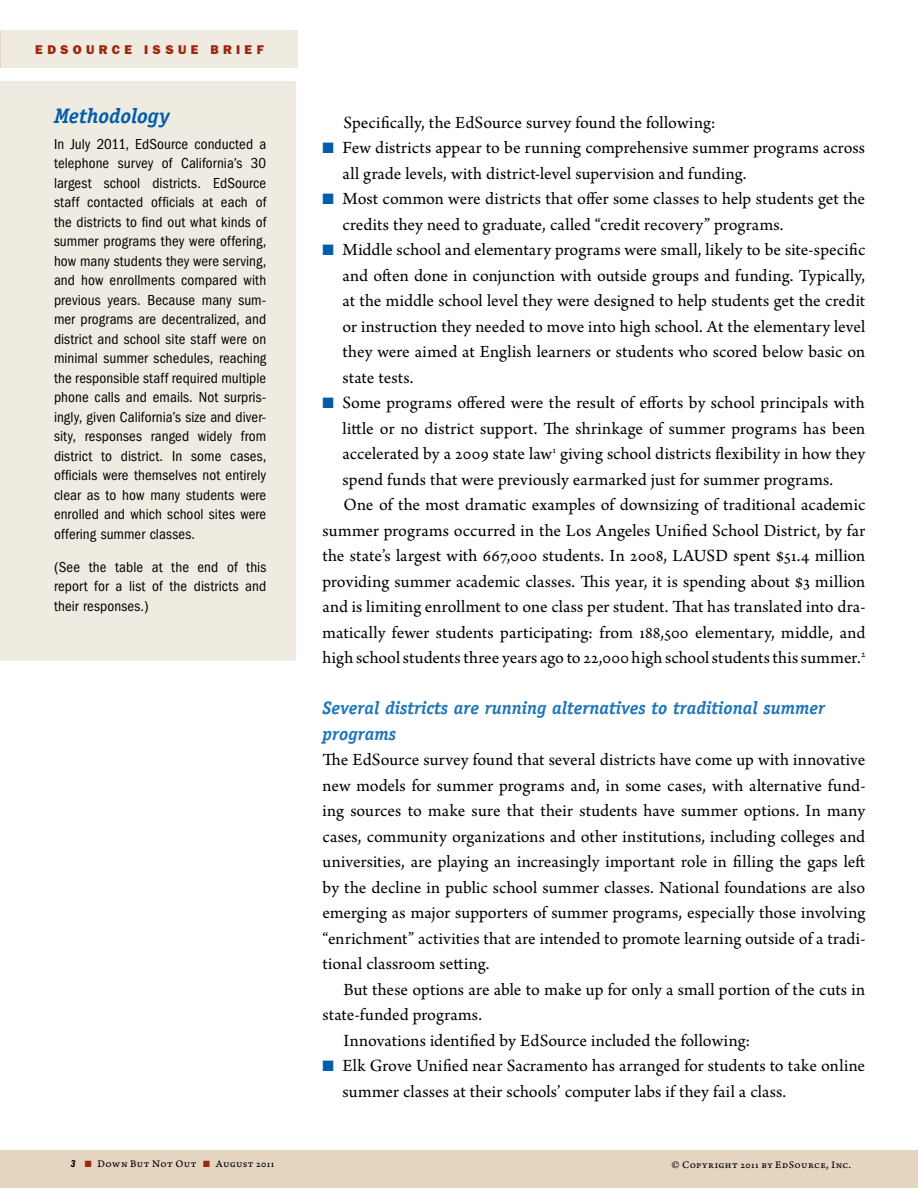
<style>
.page{position:relative;width:918px;height:1188px;background:#fff}
.page>*{position:absolute;margin:0;border:0;box-sizing:border-box;transform-origin:0 0}
.t1{font:italic 700 21px "Officina Serif";letter-spacing:-.005em;color:#005daa}
.t2{font:18px/25.5px "Arno Pro";letter-spacing:.005em;color:#000}
.t3{font:italic 700 18px/25.5px "Officina Serif";color:#1c75bc}
.t4{font:condensed 15px/19.5px "Franklin Gothic";letter-spacing:.005em;color:#000;text-align:justify}
.t5{font:800 12.75px "Franklin Gothic";letter-spacing:.335em;color:#9e280e}
.t6{font:10.5px "Arno Pro Caption";letter-spacing:.04em;color:#000}
.s1{color:#005daa}
.s2{font-family:"Franklin Gothic Demi Cmpr Ital"}
.s3{color:#9e280e}
</style>
<div class="page">
<div style="left:1px;top:30px;width:297px;height:38px;background:#efebe1"></div>
<div style="left:1px;top:1151px;width:917px;height:37px;background:#e3d5c0"></div>
<div style="left:0;top:81px;width:296px;height:580px;background:#efebe1"></div>
<p class="t5" style="left:35px;top:42px;width:230px">EDSOUR CE ISSUE BRIEF</p>
<p class="t5" style="left:49px;top:42px;width:200px">EDSOUR CE SUMMARY</p>
<p class="t1" style="left:54px;top:103px;width:117px">Methodology</p>
<p class="t4" style="left:54px;top:134px;width:214px">In July 2011, EdSource conducted a telephone survey of California’s 30 largest school districts. EdSource staff contacted officials at each of the districts to find out what kinds of summer programs they were offering, how many students they were serving, and how enrollments compared with previous years. Because many sum&shy;mer programs are decentralized, and district and school site staff were on minimal summer schedules, reaching the responsible staff required multiple phone calls and emails. Not surpris&shy;ingly, given California’s size and diver&shy;sity, responses ranged widely from district to district. In some cases, officials were themselves not entirely clear as to how many students were enrolled and which school sites were offering summer classes.</p>
<p class="t4" style="left:54px;top:557px;width:214px">(See the table at the end of this report for a list of the districts and their responses.)</p>
<p class="t2" style="left:343px;top:110px;width:374px">Specifically, the EdSource survey found the following:</p>
<p class="t2" style="left:343px;top:136px;width:524px;text-indent:-20px"><span class="s1">■</span> Few districts appear to be running comprehensive summer programs across all grade levels, with district-level supervision and funding.</p>
<p class="t2" style="left:343px;top:187px;width:524px;text-indent:-20px"><span class="s1">■</span> Most common were districts that offer some classes to help students get the credits they need to graduate, called “credit recovery” programs.</p>
<p class="t2" style="left:343px;top:238px;width:524px;text-align:justify;text-indent:-20px"><span class="s1">■</span> Middle school and elementary programs were small, likely to be site-specific and often done in conjunction with outside groups and funding. Typically, at the middle school level they were designed to help students get the credit or instruction they needed to move into high school. At the elementary level they were aimed at English learners or students who scored below basic on state tests.</p>
<p class="t2" style="left:322px;top:391px;width:544px"><span class="s1">■</span> Some programs offered were the result of efforts by school principals with</p>
<p class="t2" style="left:343px;top:416px;width:524px">little or no district support. The shrinkage of summer programs has been</p>
<p class="t2" style="left:343px;top:442px;width:524px">accelerated by a 2009 state law<sup>1</sup> giving school districts flexibility in how they</p>
<p class="t2" style="left:343px;top:467px;width:492px">spend funds that were previously earmarked just for summer programs.</p>
<p class="t2" style="left:344px;top:493px;width:523px">One of the most dramatic examples of downsizing of traditional academic</p>
<p class="t2" style="left:322px;top:518px;width:544px">summer programs occurred in the Los Angeles Unified School District, by far</p>
<p class="t2" style="left:322px;top:544px;width:544px">the state’s largest with 667,000 students. In 2008, LAUSD spent $51.4 million</p>
<p class="t2" style="left:322px;top:569px;width:544px">providing summer academic classes. This year, it is spending about $3 million</p>
<p class="t2" style="left:322px;top:595px;width:545px">and is limiting enrollment to one class per student. That has translated into dra-</p>
<p class="t2" style="left:322px;top:620px;width:544px">matically fewer students participating: from 188,500 elementary, middle, and</p>
<p class="t2" style="left:322px;top:646px;width:545px">high school students three years ago to 22,000 high school students this summer.<sup>2</sup></p>
<p class="t3" style="left:322px;top:695px;width:504px">Several districts are running alternatives to traditional summer programs</p>
<p class="t2" style="left:322px;top:748px;width:545px;text-align:justify">The EdSource survey found that several districts have come up with innovative new models for summer programs and, in some cases, with alternative fund&shy;ing sources to make sure that their students have summer options. In many cases, community organizations and other institutions, including colleges and universities, are playing an increasingly important role in filling the gaps left by the decline in public school summer classes. National foundations are also emerging as major supporters of summer programs, especially those involving “enrichment” activities that are intended to promote learning outside of a tradi&shy;tional classroom setting.</p>
<p class="t2" style="left:344px;top:977px;width:523px">But these options are able to make up for only a small portion of the cuts in</p>
<p class="t2" style="left:322px;top:1003px;width:161px">state-funded programs.</p>
<p class="t2" style="left:344px;top:1028px;width:408px">Innovations identified by EdSource included the following:</p>
<p class="t2" style="left:343px;top:1054px;width:524px;text-indent:-20px"><span class="s1">■</span> Elk Grove Unified near Sacramento has arranged for students to take online summer classes at their schools’ computer labs if they fail a class.</p>
<p class="t6" style="left:71px;top:1158px;width:205px"><span class="s2">3</span> <span class="s3">■</span> Down But Not Out <span class="s3">■</span> August 2011</p>
<p class="t6" style="left:672px;top:1158px;width:181px">© Copyright 2011 by EdSource, Inc.</p>
</div>
